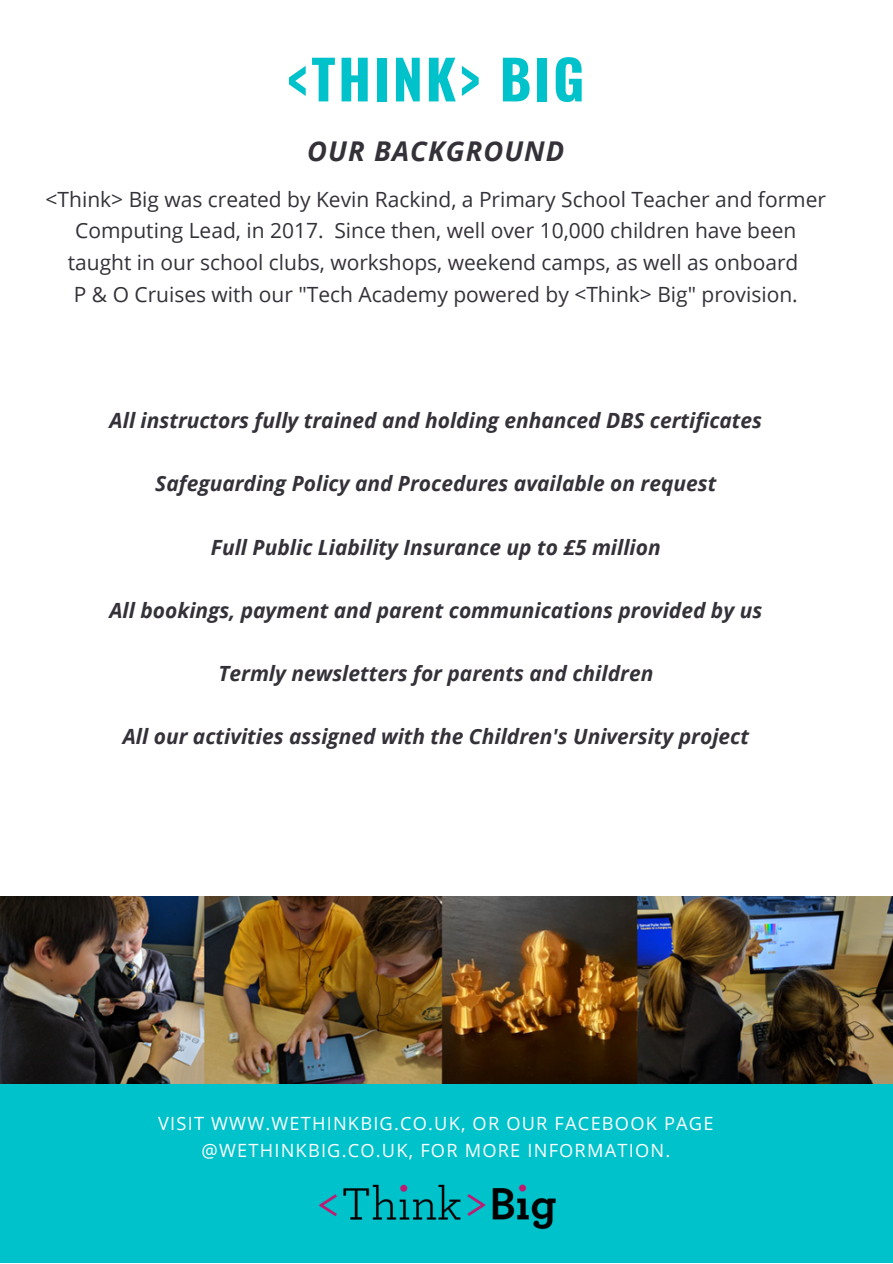
<style>
.page{position:relative;width:893px;height:1264px;background:#fff}
.page>*{position:absolute;margin:0;border:0;box-sizing:border-box;transform-origin:0 0}
.t1{font:700 54px "Oswald";letter-spacing:.05em;color:#00c2cb}
.t2{font:italic 700 27.3px "Open Sans";letter-spacing:.04em;color:#353139}
.t3{font:italic 700 21px "Open Sans";color:#353139}
.t4{font:21px/31.7px "Open Sans";color:#353139;text-align:center}
.t5{font:18.3px/27.3px "Open Sans";letter-spacing:.065em;color:#fff;text-align:center}
</style>
<div class="page">
<img style="left:0;top:896px;width:892px;height:188px">
<div style="left:0;top:1084px;width:892px;height:178px;background:#00c2cb"></div>
<img style="left:172px;top:995px;width:548px;height:235px">
<p class="t1" style="left:287px;top:37px;width:299px">&lt;THINK&gt; BIG</p>
<p class="t2" style="left:307px;top:132px;width:258px">OUR BACKGROUND</p>
<p class="t4" style="left:46px;top:183px;width:781px">&lt;Think&gt; Big was created by Kevin Rackind, a Primary School Teacher and former<br>Computing Lead, in 2017. Since then, well over 10,000 children have been taught in our school clubs, workshops, weekend camps, as well as onboard</p>
<p class="t4" style="left:74px;top:278px;width:725px">P &amp; O Cruises with our "Tech Academy powered by &lt;Think&gt; Big" provision.</p>
<p class="t3" style="left:110px;top:405px;width:654px">All instructors fully trained and holding enhanced DBS certificates</p>
<p class="t3" style="left:155px;top:469px;width:562px">Safeguarding Policy and Procedures available on request</p>
<p class="t3" style="left:211px;top:532px;width:451px">Full Public Liability Insurance up to £5 million</p>
<p class="t3" style="left:109px;top:595px;width:654px">All bookings, payment and parent communications provided by us</p>
<p class="t3" style="left:218px;top:658px;width:436px">Termly newsletters for parents and children</p>
<p class="t3" style="left:123px;top:721px;width:627px">All our activities assigned with the Children's University project</p>
<p class="t5" style="left:158px;top:1108px;width:556px">VISIT WWW.WETHINKBIG.CO.UK, OR OUR FACEBOOK PAGE @WETHINKBIG.CO.UK, FOR MORE INFORMATION.</p>
</div>
